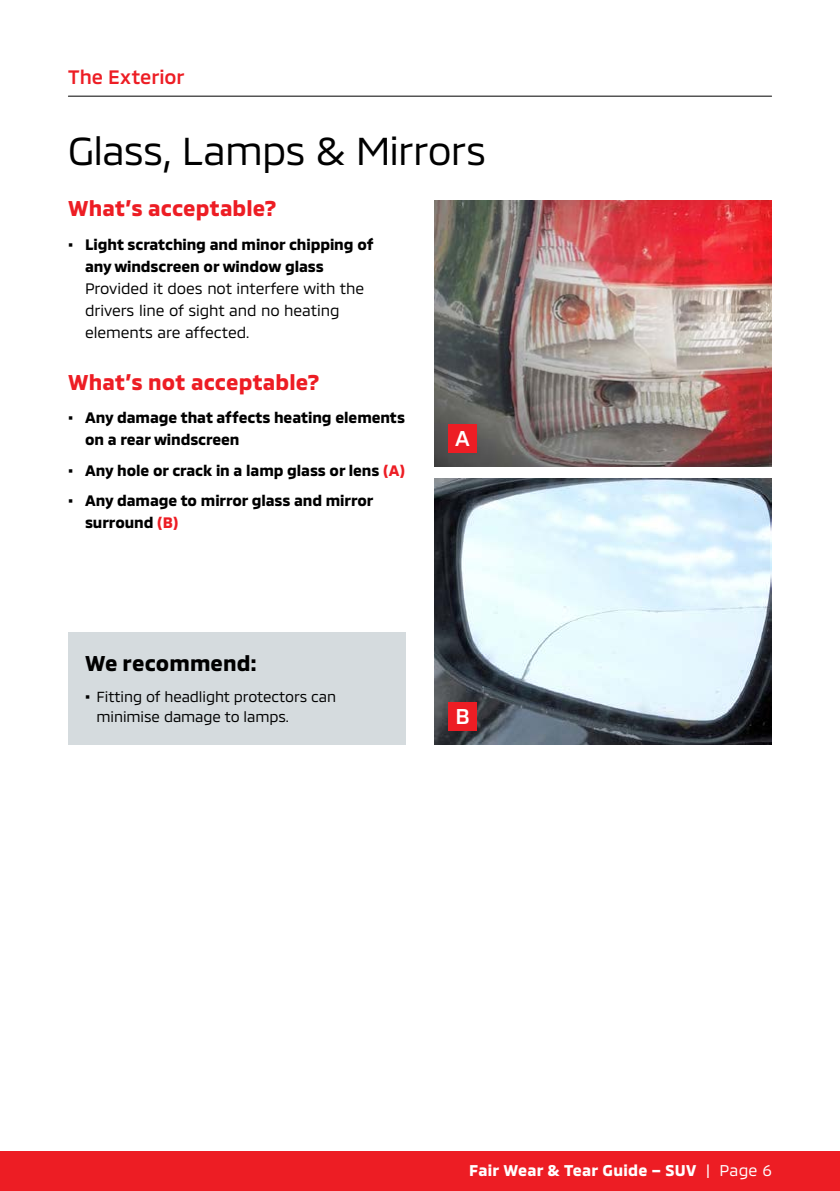
<style>
.page{position:relative;width:840px;height:1191px;background:#fff}
.page>*{position:absolute;margin:0;border:0;box-sizing:border-box;transform-origin:0 0}
.t1{font:40px "MMC";letter-spacing:-.015em;color:#000}
.t2{font:700 22px "MMC";letter-spacing:.005em;color:#ed1d24}
.t3{font:700 22px "MMC";letter-spacing:.005em;color:#000}
.t4{font:500 22px "MMC";color:#fff}
.t5{font:500 20px "MMC";letter-spacing:-.005em;color:#ed1d24}
.t6{font:700 16px "MMC";letter-spacing:.015em;color:#fff}
.t7{font:700 15.6px/22px "MMC";letter-spacing:-.005em;color:#000}
.t8{font:15.6px/22px "MMC";letter-spacing:-.005em;color:#000}
.t9{font:15px/20px "MMC";letter-spacing:-.005em;color:#000}
.s1{font-size:20px}
.s2{color:#ed1d24}
.s3{font-weight:700;font-size:20px}
.s4{font-weight:400}
</style>
<div class="page">
<div style="left:0;top:1151px;width:839px;height:40px;background:#ed1d24"></div>
<hr style="left:68px;top:96px;width:703px;height:1px;background:#000">
<div style="left:68px;top:632px;width:337px;height:112px;background:#d5dbde"></div>
<img style="left:434px;top:200px;width:337px;height:267px">
<div style="left:448px;top:424px;width:28px;height:29px;background:#ed1d24"></div>
<img style="left:434px;top:478px;width:337px;height:266px">
<div style="left:448px;top:702px;width:28px;height:28px;background:#ed1d24"></div>
<p class="t5" style="left:68px;top:61px;width:118px">The Exterior</p>
<h1 class="t1" style="left:68px;top:118px;width:419px">Glass, Lamps &amp; Mirrors</h1>
<h2 class="t2" style="left:68px;top:191px;width:210px">What’s acceptable?</h2>
<p class="t7" style="left:85px;top:231px;width:290px;text-indent:-17px"><span class="s1">∙</span> Light scratching and minor chipping of any windscreen or window glass</p>
<p class="t8" style="left:85px;top:275px;width:280px">Provided it does not interfere with the drivers line of sight and no heating elements are affected.</p>
<h2 class="t2" style="left:68px;top:364px;width:253px">What’s not acceptable?</h2>
<p class="t7" style="left:85px;top:405px;width:321px;text-indent:-17px"><span class="s1">∙</span> Any damage that affects heating elements on a rear windscreen</p>
<p class="t7" style="left:68px;top:453px;width:338px;line-height:30.6px"><span class="s1">∙</span> Any hole or crack in a lamp glass or lens <span class="s2">(A) </span><span class="s1">∙</span> Any damage to mirror glass and mirror</p>
<p class="t7" style="left:85px;top:510px;width:95px">surround <span class="s2">(B)</span></p>
<h2 class="t3" style="left:85px;top:645px;width:173px">We recommend:</h2>
<p class="t9" style="left:96px;top:685px;width:241px;text-indent:-11px"><span class="s3">∙</span> Fitting of headlight protectors can minimise damage to lamps.</p>
<h2 class="t4" style="left:455px;top:420px;width:16px">A</h2>
<h2 class="t4" style="left:455px;top:698px;width:16px">B</h2>
<p class="t6" style="left:469px;top:1158px;width:304px">Fair Wear &amp; Tear Guide – SUV <span class="s4">| Page 6</span></p>
</div>
